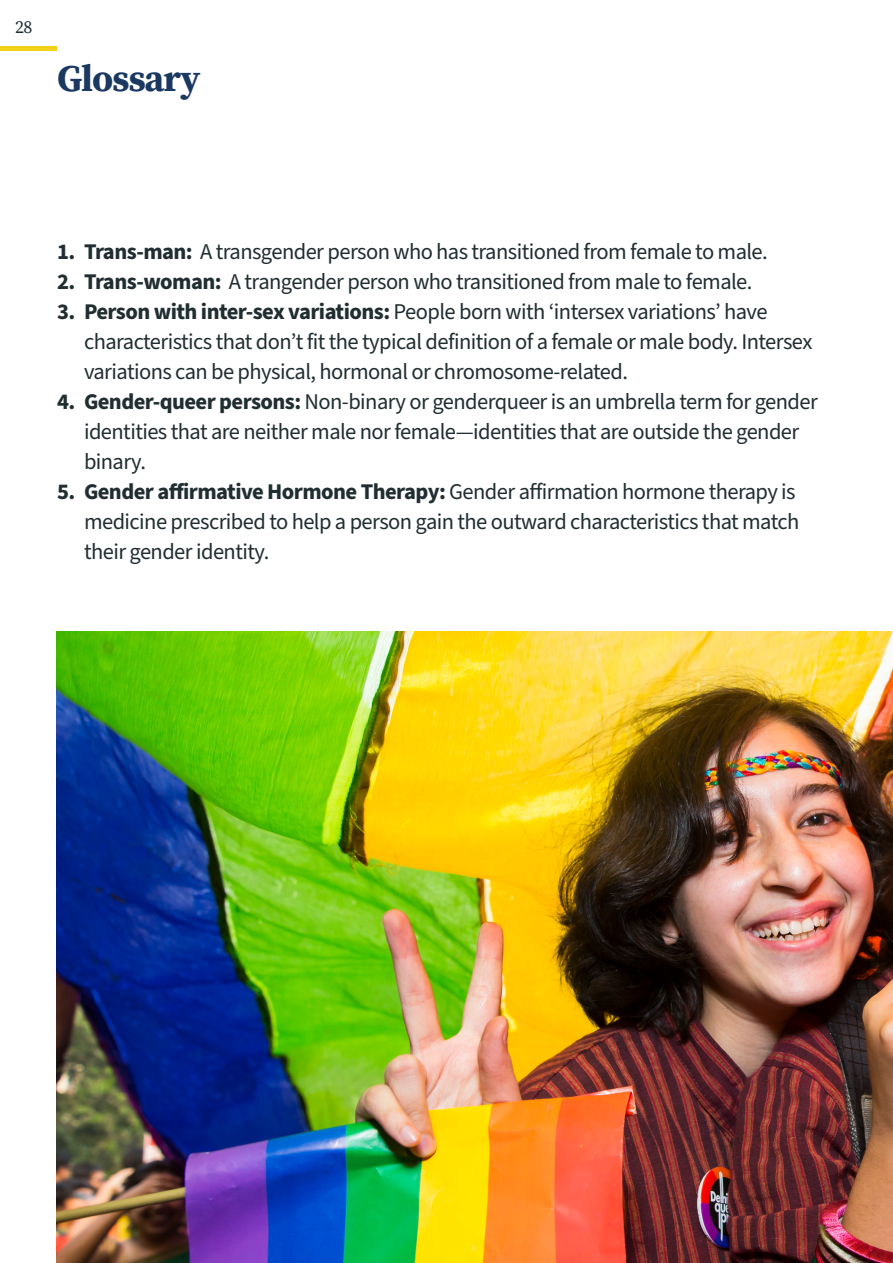
<style>
.page{position:relative;width:893px;height:1263px;background:#fff}
.page>*{position:absolute;margin:0;border:0;box-sizing:border-box;transform-origin:0 0}
.t1{font:700 37.5px "Source Serif Pro";letter-spacing:-.025em;color:#1b3860}
.t2{font:22.5px/30px "Source Sans Pro";letter-spacing:-.025em;color:#212e31}
.t3{font:18px "Source Serif Pro";color:#212e31}
.s1{font-weight:700}
</style>
<div class="page">
<div style="left:0;top:46px;width:57px;height:5px;background:#f2d118"></div>
<img style="left:57px;top:631px;width:836px;height:632px">
<p class="t3" style="left:15px;top:15px;width:19px">28</p>
<h1 class="t1" style="left:57px;top:53px;width:145px">Glossary</h1>
<p class="t2" style="left:57px;top:237px;width:712px"><span class="s1">1. Trans-man:</span> A transgender person who has transitioned from female to male.</p>
<p class="t2" style="left:57px;top:267px;width:697px"><span class="s1">2. Trans-woman:</span> A trangender person who transitioned from male to female.</p>
<p class="t2" style="left:84px;top:297px;width:730px;text-indent:-27px"><span class="s1">3. Person with inter-sex variations:</span> People born with ‘intersex variations’ have characteristics that don’t fit the typical definition of a female or male body. Intersex variations can be physical, hormonal or chromosome-related.</p>
<p class="t2" style="left:84px;top:387px;width:735px;text-indent:-27px"><span class="s1">4. Gender-queer persons:</span> Non-binary or genderqueer is an umbrella term for gender identities that are neither male nor female—identities that are outside the gender binary.</p>
<p class="t2" style="left:84px;top:477px;width:717px;text-indent:-27px"><span class="s1">5. Gender affirmative Hormone Therapy:</span> Gender affirmation hormone therapy is medicine prescribed to help a person gain the outward characteristics that match their gender identity.</p>
</div>
